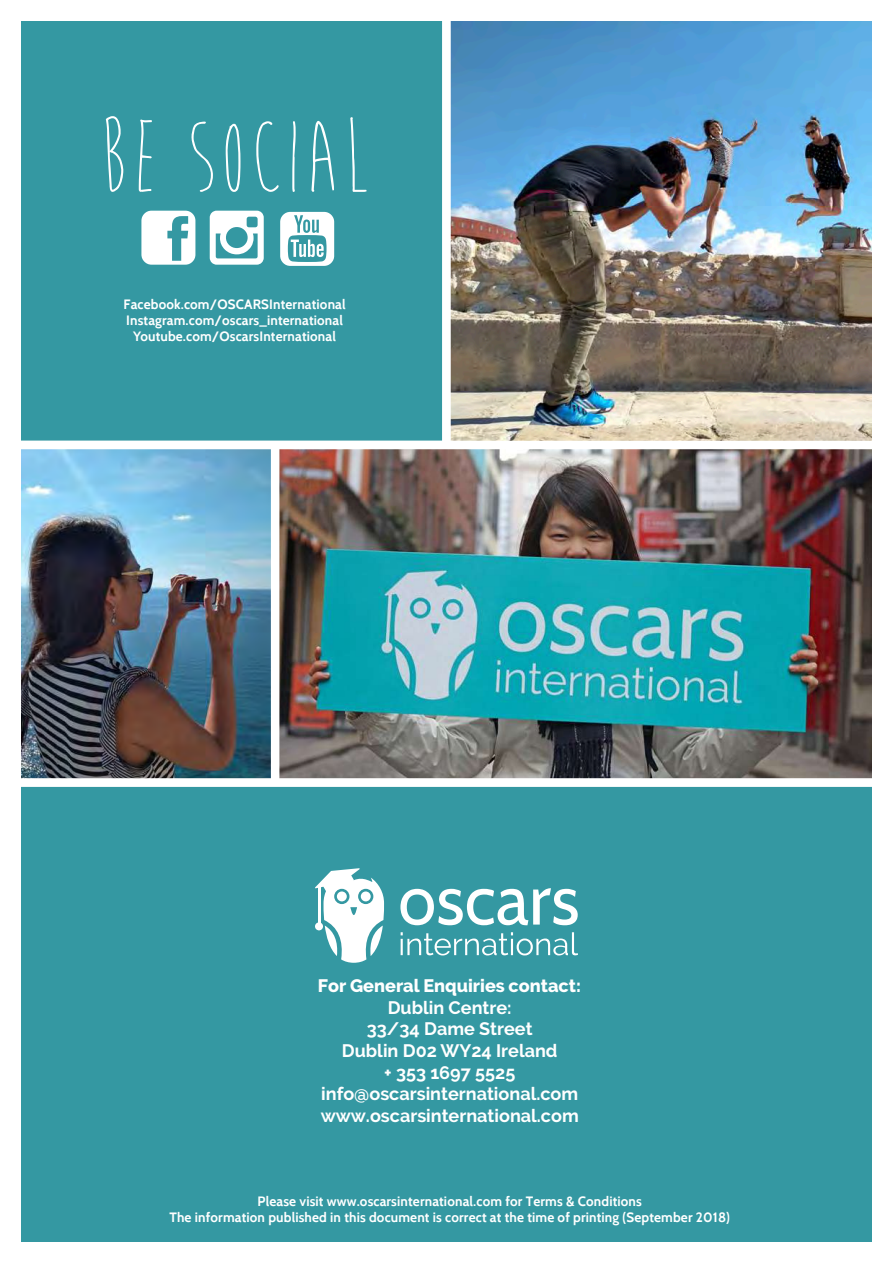
<style>
.page{position:relative;width:893px;height:1263px;background:#fff}
.page>*{position:absolute;margin:0;border:0;box-sizing:border-box;transform-origin:0 0}
.t1{font:106.5px "Brain Flower";color:#fff}
.t2{font:700 18px/21.6px "Raleway";color:#fff;text-align:center}
.t3{font:800 18px "Raleway";color:#fff}
.t4{font:700 13.5px/16.2px "Cabin";letter-spacing:.01em;color:#fff;text-align:center}
.s1{font-style:inherit}
</style>
<div class="page">
<div style="left:21px;top:783px;width:851px;height:459px;background:#3498a2"></div>
<svg style="left:400px;top:888px;width:178px;height:37px"></svg>
<svg style="left:401px;top:932px;width:177px;height:23px"></svg>
<svg style="left:315px;top:868px;width:69px;height:95px"></svg>
<div style="left:21px;top:21px;width:425px;height:422px;background:#3498a2"></div>
<img style="left:279px;top:449px;width:593px;height:329px">
<img style="left:451px;top:21px;width:421px;height:420px">
<img style="left:21px;top:449px;width:250px;height:329px">
<div style="left:442px;top:11px;width:9px;height:437px;background:#fff"></div>
<div style="left:10px;top:778px;width:883px;height:9px;background:#fff"></div>
<div style="left:10px;top:441px;width:868px;height:8px;background:#fff"></div>
<h1 class="t1" style="left:100px;top:103px;width:275px">BE SOCIAL</h1>
<p class="t4" style="left:123px;top:296px;width:224px">Facebook.com/OSCARSInternational<br>Instagram.com/oscars_international<br>Youtube.com/OscarsInternational</p>
<h2 class="t3" style="left:318px;top:976px;width:265px">For General Enquiries contact:</h2>
<h2 class="t2" style="left:321px;top:997px;width:260px">Dublin centre:<br>33/34 Dame Street<br>Dublin D02 <span class="s1">WY24</span> ireland<br>+ 353 1697 5525 info@oscarsinternational.com www.oscarsinternational.com</h2>
<p class="t4" style="left:169px;top:1193px;width:562px">Please visit www.oscarsinternational.com for Terms &amp; Conditions<br>The information published in this document is correct at the time of printing (September 20<span class="s1">18</span>)</p>
</div>
